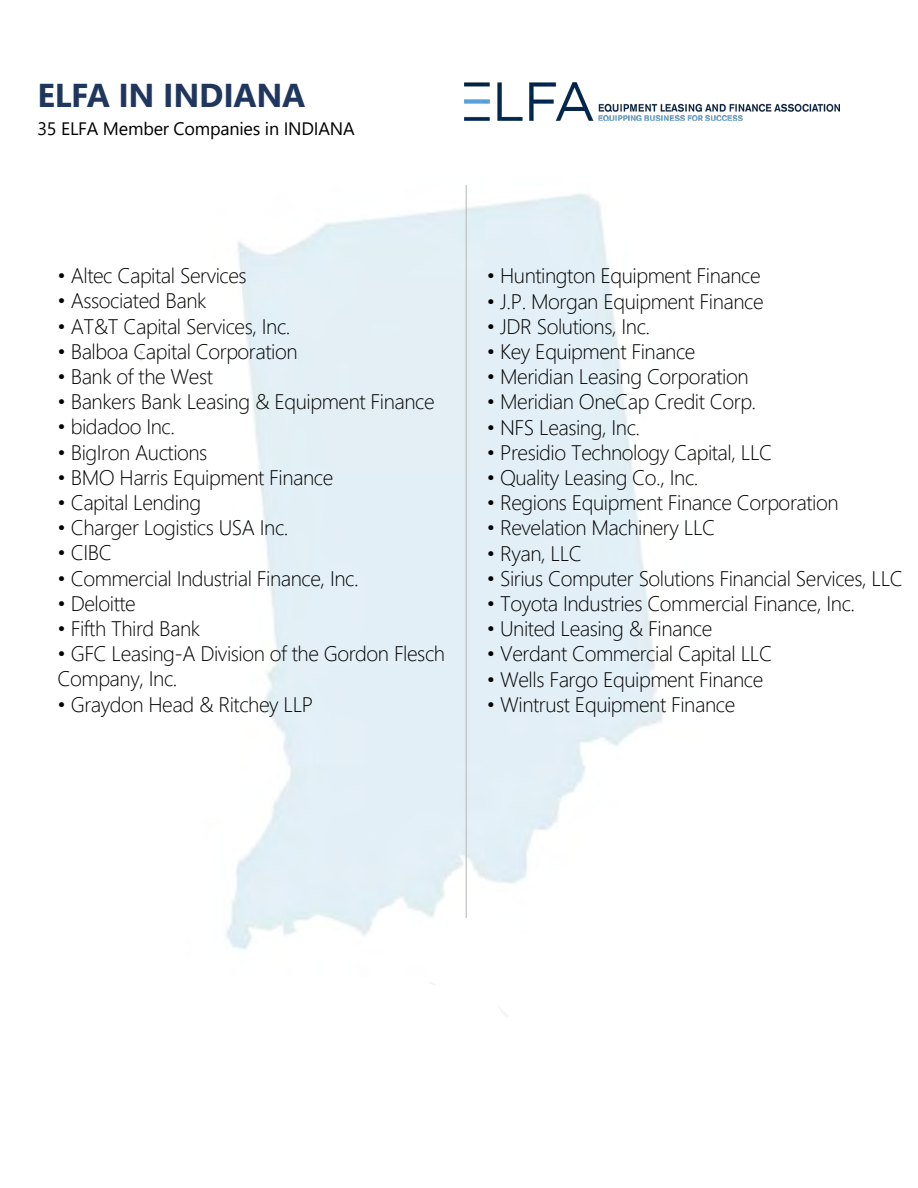
<style>
.page{position:relative;width:918px;height:1188px;background:#fff}
.page>*{position:absolute;margin:0;border:0;box-sizing:border-box;transform-origin:0 0}
.t1{font:700 33px "Segoe UI";letter-spacing:-.01em;color:#1f365e}
.t2{font:300 21px/25.2px "Segoe UI";letter-spacing:-.02em;color:#000}
.t3{font:18px "Segoe UI";letter-spacing:-.015em;color:#000}
</style>
<div class="page">
<img style="left:465px;top:83px;width:375px;height:37px">
<hr style="left:466px;top:185px;width:1px;height:733px;background:#babcbe">
<h1 class="t1" style="left:37px;top:64px;width:270px">ELFA IN INDIANA</h1>
<p class="t3" style="left:37px;top:111px;width:319px">35 ELFA Member Companies in INDIANA</p>
<p class="t2" style="left:58px;top:261px;width:191px">• Altec Capital Services</p>
<p class="t2" style="left:58px;top:286px;width:150px">• Associated Bank</p>
<p class="t2" style="left:58px;top:312px;width:234px">• AT&amp;T Capital Services, Inc.</p>
<p class="t2" style="left:58px;top:337px;width:241px">• Balboa Capital Corporation</p>
<p class="t2" style="left:58px;top:362px;width:157px">• Bank of the West</p>
<p class="t2" style="left:58px;top:387px;width:379px">• Bankers Bank Leasing &amp; Equipment Finance</p>
<p class="t2" style="left:58px;top:412px;width:119px">• bidadoo Inc.</p>
<p class="t2" style="left:58px;top:438px;width:151px">• BigIron Auctions</p>
<p class="t2" style="left:58px;top:463px;width:277px">• BMO Harris Equipment Finance</p>
<p class="t2" style="left:58px;top:488px;width:145px">• Capital Lending</p>
<p class="t2" style="left:58px;top:513px;width:232px">• Charger Logistics USA Inc.</p>
<p class="t2" style="left:58px;top:538px;width:56px">• CIBC</p>
<p class="t2" style="left:58px;top:564px;width:303px">• Commercial Industrial Finance, Inc.</p>
<p class="t2" style="left:58px;top:589px;width:80px">• Deloitte</p>
<p class="t2" style="left:58px;top:614px;width:144px">• Fifth Third Bank</p>
<p class="t2" style="left:58px;top:639px;width:389px">• GFC Leasing-A Division of the Gordon Flesch<br>Company, Inc.</p>
<p class="t2" style="left:58px;top:690px;width:257px">• Graydon Head &amp; Ritchey LLP</p>
<p class="t2" style="left:487px;top:261px;width:275px">• Huntington Equipment Finance</p>
<p class="t2" style="left:487px;top:286px;width:278px">• J.P. Morgan Equipment Finance</p>
<p class="t2" style="left:487px;top:312px;width:165px">• JDR Solutions, Inc.</p>
<p class="t2" style="left:487px;top:337px;width:210px">• Key Equipment Finance</p>
<p class="t2" style="left:487px;top:362px;width:263px">• Meridian Leasing Corporation</p>
<p class="t2" style="left:487px;top:387px;width:271px">• Meridian OneCap Credit Corp.</p>
<p class="t2" style="left:487px;top:412px;width:155px">• NFS Leasing, Inc.</p>
<p class="t2" style="left:487px;top:438px;width:287px">• Presidio Technology Capital, LLC</p>
<p class="t2" style="left:487px;top:463px;width:213px">• Quality Leasing Co., Inc.</p>
<p class="t2" style="left:487px;top:488px;width:353px">• Regions Equipment Finance Corporation</p>
<p class="t2" style="left:487px;top:513px;width:230px">• Revelation Machinery LLC</p>
<p class="t2" style="left:487px;top:538px;width:97px">• Ryan, LLC</p>
<p class="t2" style="left:487px;top:564px;width:418px">• Sirius Computer Solutions Financial Services, LLC</p>
<p class="t2" style="left:487px;top:589px;width:370px">• Toyota Industries Commercial Finance, Inc.</p>
<p class="t2" style="left:487px;top:614px;width:227px">• United Leasing &amp; Finance</p>
<p class="t2" style="left:487px;top:639px;width:287px">• Verdant Commercial Capital LLC</p>
<p class="t2" style="left:487px;top:664px;width:278px">• Wells Fargo Equipment Finance</p>
<p class="t2" style="left:487px;top:690px;width:250px">• Wintrust Equipment Finance</p>
</div>
